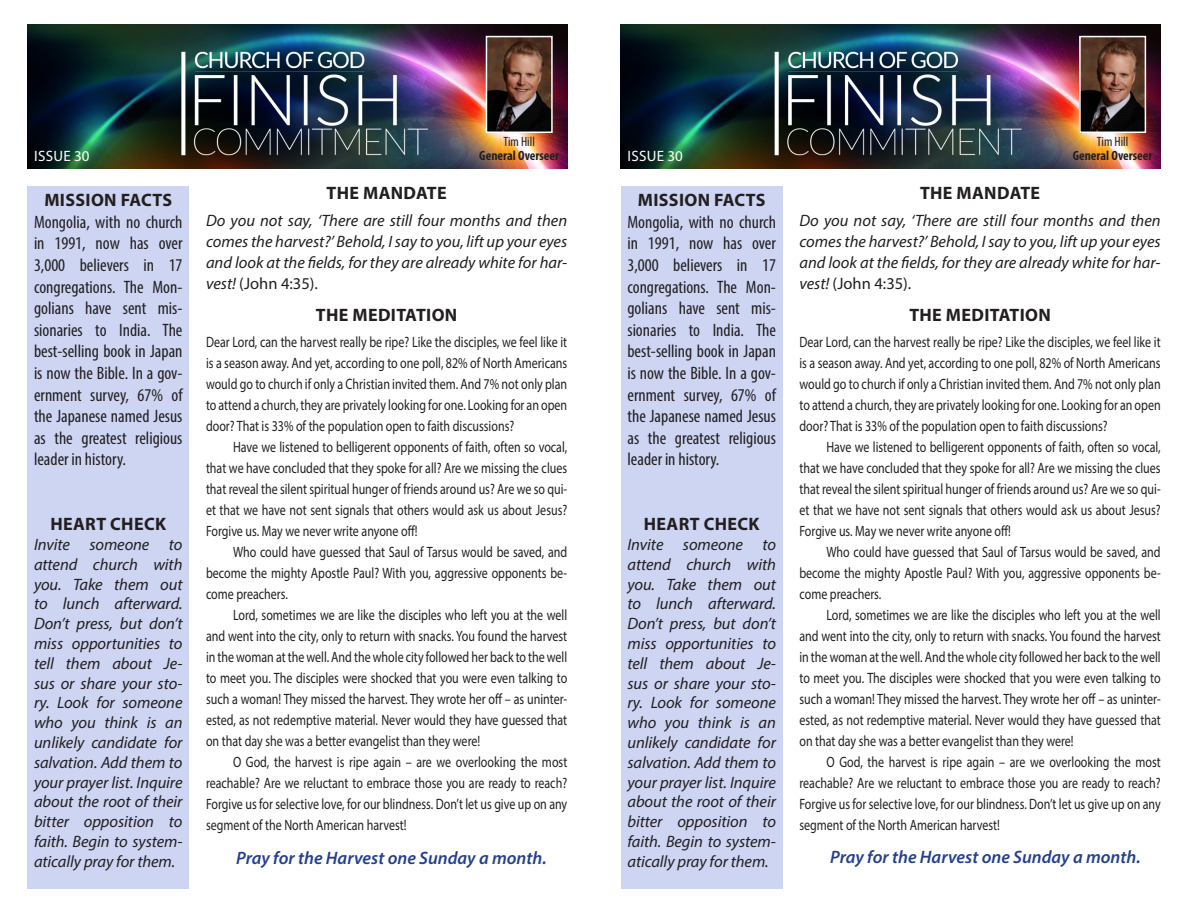
<style>
.page{position:relative;width:1188px;height:918px;background:#fff}
.page>*{position:absolute;margin:0;border:0;box-sizing:border-box;transform-origin:0 0}
.t1{font:condensed 18px/21.6px "Myriad Pro";color:#231f20;text-align:justify}
.t2{font:700 18px "Myriad Pro";letter-spacing:.02em;color:#231f20}
.t3{font:italic 600 18px "Myriad Pro";color:#253f8e}
.t4{font:italic 16.5px/19.8px "Myriad Pro";letter-spacing:-.005em;color:#231f20;text-align:justify}
.t5{font:15px/21px "Myriad Pro";color:#231f20;text-align:justify;scale:.8 1}
.t6{font:15px "Myriad Pro";letter-spacing:.02em;color:#fff}
.t7{font:700 condensed 13.5px "Myriad Pro";color:#231f20}
.t8{font:condensed 13.5px "Myriad Pro";color:#231f20}
.s1{font-style:normal}
</style>
<div class="page">
<img style="left:621px;top:24px;width:540px;height:144px">
<img style="left:27px;top:24px;width:540px;height:144px">
<div style="left:27px;top:186px;width:162px;height:703px;background:#cdd5f3"></div>
<div style="left:621px;top:186px;width:162px;height:703px;background:#cdd5f3"></div>
<img style="left:489px;top:39px;width:61px;height:91px">
<div style="left:486px;top:36px;width:67px;height:97px;border:2px solid #fff"></div>
<img style="left:1082px;top:39px;width:61px;height:91px">
<div style="left:1079px;top:36px;width:67px;height:97px;border:2px solid #fff"></div>
<p class="t6" style="left:34px;top:147px;width:57px">ISSUE 30</p>
<p class="t2" style="left:44px;top:188px;width:129px">MISSION FACTS</p>
<p class="t1" style="left:34px;top:211px;width:150px">Mongolia, with no church in 1991, now has over 3,000 believers in 17 congregations. The Mon&shy;golians have sent mis&shy;sionaries to India. The best-selling book in Japan is now the Bible. In a gov&shy;ernment survey, 67% of the Japanese named Jesus as the greatest religious leader in history.</p>
<p class="t2" style="left:50px;top:512px;width:117px">HEART CHECK</p>
<p class="t4" style="left:34px;top:534px;width:150px">Invite someone to attend church with you. Take them out to lunch afterward.<br>Don’t press, but don’t miss opportunities to tell them about Je&shy;sus or share your sto&shy;ry. Look for someone who you think is an unlikely candidate for salvation. Add them to your prayer list. Inquire about the root of their bitter opposition to faith. Begin to system&shy;atically pray for them.</p>
<p class="t8" style="left:503px;top:134px;width:33px">Tim Hill</p>
<p class="t7" style="left:479px;top:147px;width:81px">General Overseer</p>
<p class="t6" style="left:628px;top:147px;width:57px">ISSUE 30</p>
<p class="t8" style="left:1097px;top:134px;width:33px">Tim Hill</p>
<p class="t7" style="left:1073px;top:147px;width:81px">General Overseer</p>
<p class="t2" style="left:327px;top:182px;width:122px">THE MANDATE</p>
<p class="t4" style="left:206px;top:209px;width:363px;line-height:21px">Do you not say, ‘There are still four months and then comes the harvest?’ Behold, I say to you, lift up your eyes and look at the fields, for they are already white for har&shy;vest! <span class="s1">(John 4:35).</span></p>
<p class="t2" style="left:316px;top:303px;width:143px">THE MEDITATION</p>
<p class="t5" style="left:206px;top:331px;width:453px">Dear Lord, can the harvest really be ripe? Like the disciples, we feel like it is a season away. And yet, according to one poll, 82% of North Americans would go to church if only a Christian invited them. And 7% not only plan to attend a church, they are privately looking for one. Looking for an open door? That is 33% of the population open to faith discussions?</p>
<p class="t5" style="left:206px;top:436px;width:453px;text-indent:27px">Have we listened to belligerent opponents of faith, often so vocal, that we have concluded that they spoke for all? Are we missing the clues that reveal the silent spiritual hunger of friends around us? Are we so qui&shy;et that we have not sent signals that others would ask us about Jesus?<br>Forgive us. May we never write anyone off!</p>
<p class="t5" style="left:206px;top:541px;width:453px;text-indent:27px">Who could have guessed that Saul of Tarsus would be saved, and become the mighty Apostle Paul? With you, aggressive opponents be&shy;come preachers.</p>
<p class="t5" style="left:206px;top:604px;width:453px;text-indent:27px">Lord, sometimes we are like the disciples who left you at the well and went into the city, only to return with snacks. You found the harvest in the woman at the well. And the whole city followed her back to the well to meet you. The disciples were shocked that you were even talking to such a woman! They missed the harvest. They wrote her off – as uninter&shy;ested, as not redemptive material. Never would they have guessed that on that day she was a better evangelist than they were!</p>
<p class="t5" style="left:206px;top:751px;width:453px;text-indent:27px">O God, the harvest is ripe again – are we overlooking the most reachable? Are we reluctant to embrace those you are ready to reach?<br>Forgive us for selective love, for our blindness. Don’t let us give up on any segment of the North American harvest!</p>
<p class="t2" style="left:920px;top:182px;width:122px">THE MANDATE</p>
<p class="t4" style="left:799px;top:209px;width:363px;line-height:21px">Do you not say, ‘There are still four months and then comes the harvest?’ Behold, I say to you, lift up your eyes and look at the fields, for they are already white for har&shy;vest! <span class="s1">(John 4:35).</span></p>
<p class="t2" style="left:909px;top:303px;width:143px">THE MEDITATION</p>
<p class="t5" style="left:799px;top:331px;width:453px">Dear Lord, can the harvest really be ripe? Like the disciples, we feel like it is a season away. And yet, according to one poll, 82% of North Americans would go to church if only a Christian invited them. And 7% not only plan to attend a church, they are privately looking for one. Looking for an open door? That is 33% of the population open to faith discussions?</p>
<p class="t5" style="left:799px;top:436px;width:453px;text-indent:27px">Have we listened to belligerent opponents of faith, often so vocal, that we have concluded that they spoke for all? Are we missing the clues that reveal the silent spiritual hunger of friends around us? Are we so qui&shy;et that we have not sent signals that others would ask us about Jesus?<br>Forgive us. May we never write anyone off!</p>
<p class="t5" style="left:799px;top:541px;width:453px;text-indent:27px">Who could have guessed that Saul of Tarsus would be saved, and become the mighty Apostle Paul? With you, aggressive opponents be&shy;come preachers.</p>
<p class="t5" style="left:799px;top:604px;width:453px;text-indent:27px">Lord, sometimes we are like the disciples who left you at the well and went into the city, only to return with snacks. You found the harvest in the woman at the well. And the whole city followed her back to the well to meet you. The disciples were shocked that you were even talking to such a woman! They missed the harvest. They wrote her off – as uninter&shy;ested, as not redemptive material. Never would they have guessed that on that day she was a better evangelist than they were!</p>
<p class="t5" style="left:799px;top:751px;width:453px;text-indent:27px">O God, the harvest is ripe again – are we overlooking the most reachable? Are we reluctant to embrace those you are ready to reach?<br>Forgive us for selective love, for our blindness. Don’t let us give up on any segment of the North American harvest!</p>
<p class="t2" style="left:638px;top:188px;width:129px">MISSION FACTS</p>
<p class="t1" style="left:627px;top:211px;width:150px">Mongolia, with no church in 1991, now has over 3,000 believers in 17 congregations. The Mon&shy;golians have sent mis&shy;sionaries to India. The best-selling book in Japan is now the Bible. In a gov&shy;ernment survey, 67% of the Japanese named Jesus as the greatest religious leader in history.</p>
<p class="t2" style="left:644px;top:512px;width:117px">HEART CHECK</p>
<p class="t4" style="left:627px;top:534px;width:150px">Invite someone to attend church with you. Take them out to lunch afterward.<br>Don’t press, but don’t miss opportunities to tell them about Je&shy;sus or share your sto&shy;ry. Look for someone who you think is an unlikely candidate for salvation. Add them to your prayer list. Inquire about the root of their bitter opposition to faith. Begin to system&shy;atically pray for them.</p>
<p class="t3" style="left:236px;top:847px;width:312px">Pray for the Harvest one Sunday a month.</p>
<p class="t3" style="left:830px;top:845px;width:312px">Pray for the Harvest one Sunday a month.</p>
</div>
